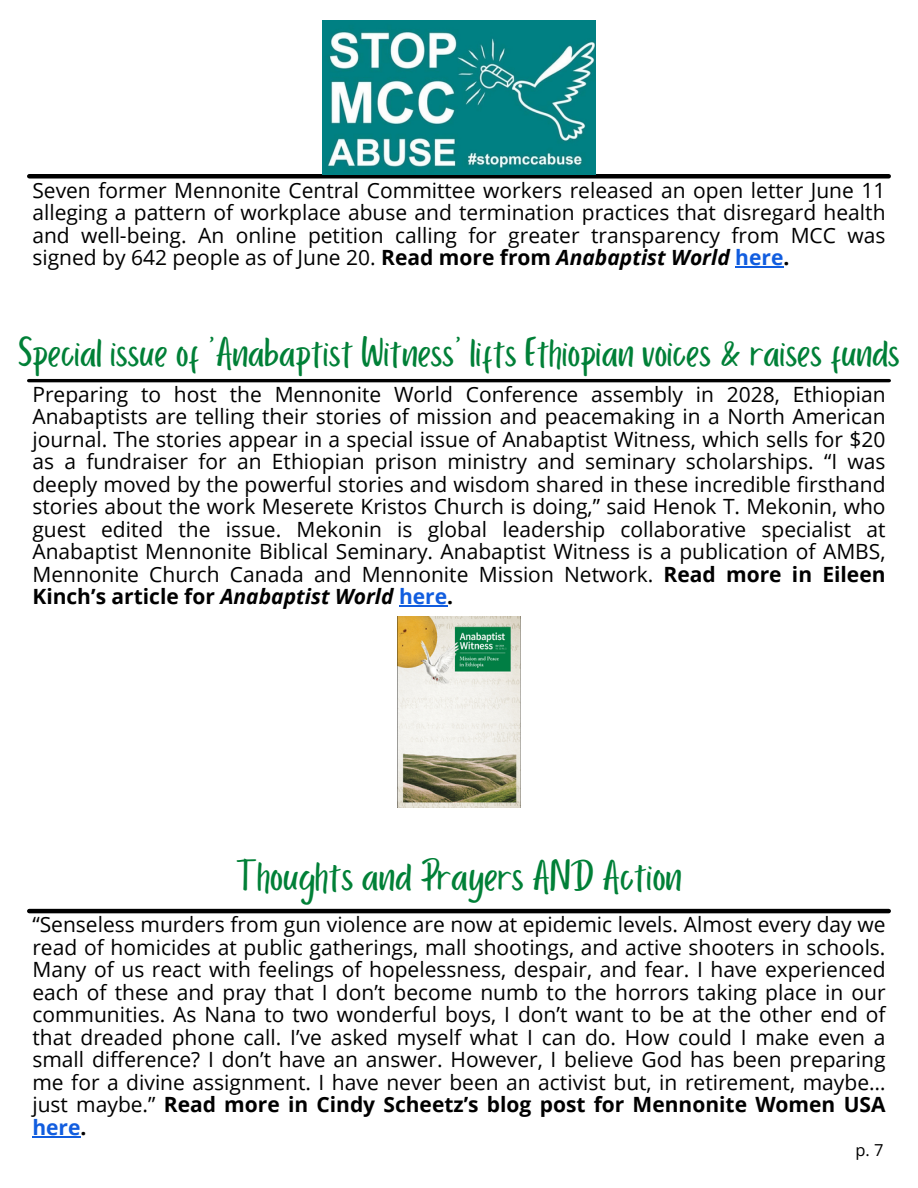
<style>
.page{position:relative;width:918px;height:1188px;background:#fff}
.page>*{position:absolute;margin:0;border:0;box-sizing:border-box;transform-origin:0 0}
.t1{font:45px "Porcelain";color:#008037}
.t2{font:43.5px "Porcelain";color:#008037}
.t3{font:21px/22.5px "Open Sans";color:#000;text-align:justify}
.t4{font:16.5px "Open Sans";color:#000}
.s1{font-weight:700}
.s2{font-weight:700;font-style:italic}
.s3{font-weight:700;color:#115ddf}
</style>
<div class="page">
<hr style="left:735px;top:266px;width:48px;height:1px;background:#115ddf">
<div style="left:29px;top:174px;width:860px;height:5px;background:#000"></div>
<img style="left:322px;top:20px;width:274px;height:154px">
<hr style="left:32px;top:1136px;width:49px;height:1px;background:#115ddf">
<hr style="left:29px;top:909px;width:860px;height:4px;background:#000">
<hr style="left:399px;top:605px;width:48px;height:1px;background:#115ddf">
<img style="left:398px;top:616px;width:123px;height:192px">
<hr style="left:29px;top:379px;width:860px;height:3px;background:#000">
<p class="t3" style="left:32px;top:178px;width:855px">Seven former Mennonite Central Committee workers released an open letter June 11 alleging a pattern of workplace abuse and termination practices that disregard health and well-being. An online petition calling for greater transparency from MCC was signed by 642 people as of June 20. <span class="s1">Read more from</span> <span class="s2">Anabaptist World</span> <span class="s3">here</span><span class="s1">.</span></p>
<p class="t2" style="left:18px;top:329px;width:883px">Special issue of ‘Anabaptist Witness’ lifts Ethiopian voices &amp; raises funds</p>
<h1 class="t3" style="left:32px;top:382px;width:855px">Preparing to host the Mennonite World Conference assembly in 2028, Ethiopian Anabaptists are telling their stories of mission and peacemaking in a North American journal. The stories appear in a special issue of Anabaptist Witness, which sells for $20 as a fundraiser for an Ethiopian prison ministry and seminary scholarships. “I was deeply moved by the powerful stories and wisdom shared in these incredible firsthand stories about the work Meserete Kristos Church is doing,” said Henok T. Mekonin, who guest edited the issue. Mekonin is global leadership collaborative specialist at Anabaptist Mennonite Biblical Seminary. Anabaptist Witness is a publication of AMBS, Mennonite Church Canada and Mennonite Mission Network. <span class="s1">Read more in Eileen Kinch’s article for</span> <span class="s2">Anabaptist World</span> <span class="s3">here</span><span class="s1">.</span></h1>
<p class="t1" style="left:236px;top:852px;width:447px">Thoughts and Prayers AND Action</p>
<p class="t3" style="left:32px;top:913px;width:855px">“Senseless murders from gun violence are now at epidemic levels. Almost every day we read of homicides at public gatherings, mall shootings, and active shooters in schools.<br>Many of us react with feelings of hopelessness, despair, and fear. I have experienced each of these and pray that I don’t become numb to the horrors taking place in our communities. As Nana to two wonderful boys, I don’t want to be at the other end of that dreaded phone call. I’ve asked myself what I can do. How could I make even a small difference? I don’t have an answer. However, I believe God has been preparing me for a divine assignment. I have never been an activist but, in retirement, maybe… just maybe.” <span class="s1">Read more in Cindy Scheetz’s blog post for Mennonite Women USA </span><span class="s3">here</span><span class="s1">.</span></p>
<p class="t4" style="left:855px;top:1138px;width:30px">p. 7</p>
</div>
